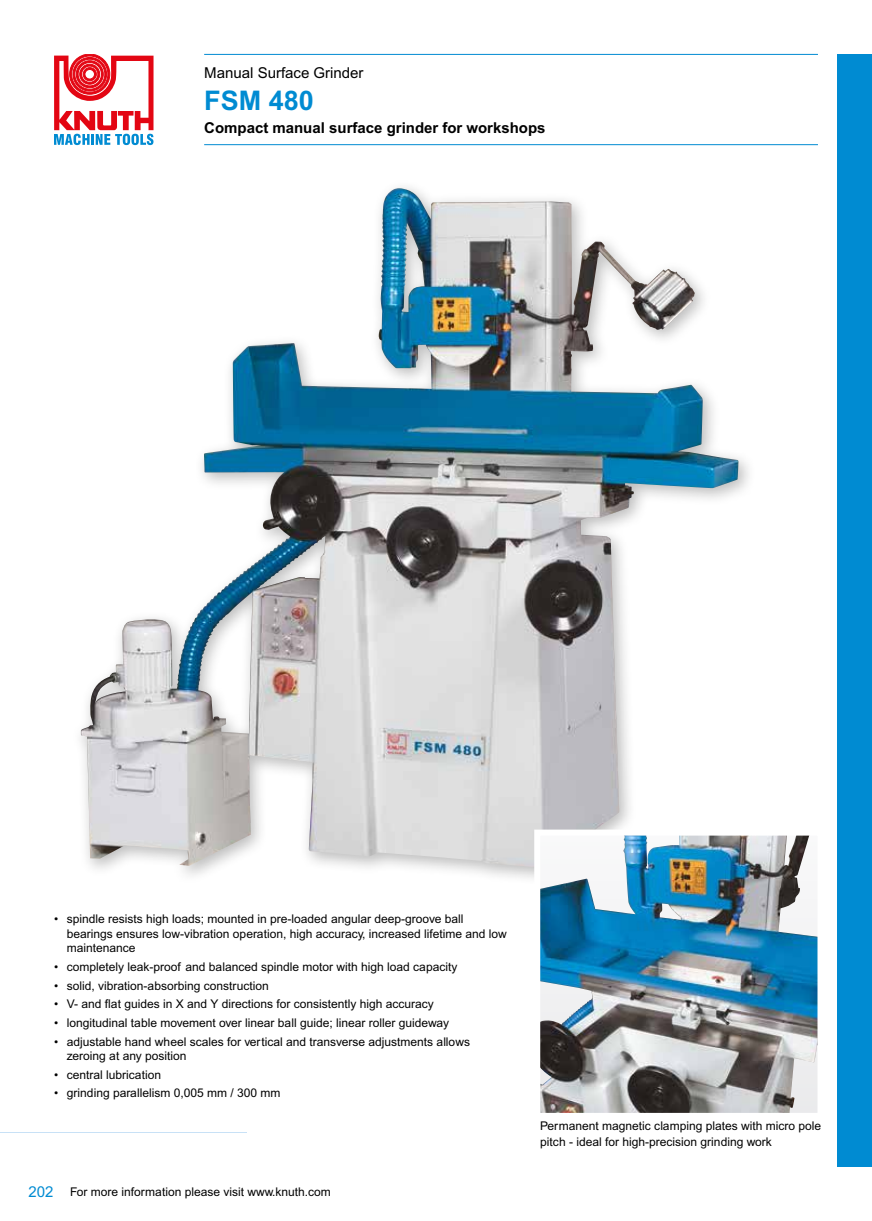
<style>
.page{position:relative;width:872px;height:1221px;background:#fff}
.page>*{position:absolute;margin:0;border:0;box-sizing:border-box;transform-origin:0 0}
.t1{font:700 27px "Arial MT Pro";color:#008bd2}
.t2{font:700 15px "Arial MT Pro";color:#000}
.t3{font:15px "Arial MT Pro";color:#000}
.t4{font:15px "Arial MT Pro";color:#008bd2}
.t5{font:12px/14.4px "Arial MT Pro";color:#000}
</style>
<div class="page">
<div style="left:71px;top:179px;width:685px;height:707px;background:#000;opacity:.26"></div>
<img style="left:204px;top:190px;width:227px;height:378px">
<div style="left:838px;top:54px;width:34px;height:1112px;background:#008bd2"></div>
<svg style="left:54px;top:54px;width:99px;height:91px"></svg>
<img style="left:541px;top:836px;width:275px;height:275px">
<div style="left:534px;top:829px;width:289px;height:289px;border:6px solid #fff"></div>
<hr style="left:204px;top:54px;width:614px;height:1px;background:#008bd2">
<hr style="left:204px;top:144px;width:614px;height:1px;background:#008bd2">
<p class="t3" style="left:204px;top:64px;width:161px">Manual Surface Grinder</p>
<h1 class="t1" style="left:204px;top:84px;width:111px">FSM 480</h1>
<p class="t2" style="left:204px;top:119px;width:343px">Compact manual surface grinder for workshops</p>
<p class="t5" style="left:67px;top:912px;width:441px;text-indent:-13px">• spindle resists high loads; mounted in pre-loaded angular deep-groove ball bearings ensures low-vibration operation, high accuracy, increased lifetime and low maintenance</p>
<p class="t5" style="left:54px;top:960px;width:405px">• completely leak-proof and balanced spindle motor with high load capacity</p>
<p class="t5" style="left:54px;top:978px;width:216px">• solid, vibration-absorbing construction</p>
<p class="t5" style="left:54px;top:997px;width:381px">• V- and flat guides in X and Y directions for consistently high accuracy</p>
<p class="t5" style="left:54px;top:1015px;width:396px">• longitudinal table movement over linear ball guide; linear roller guideway</p>
<p class="t5" style="left:67px;top:1034px;width:405px;text-indent:-13px">• adjustable hand wheel scales for vertical and transverse adjustments allows zeroing at any position</p>
<p class="t5" style="left:54px;top:1067px;width:108px">• central lubrication</p>
<p class="t5" style="left:54px;top:1086px;width:228px">• grinding parallelism 0,005 mm / 300 mm</p>
<p class="t4" style="left:28px;top:1182px;width:27px">202</p>
<p class="t5" style="left:70px;top:1184px;width:262px">For more information please visit www.knuth.com</p>
<p class="t5" style="left:540px;top:1117px;width:282px;line-height:16.5px">Permanent magnetic clamping plates with micro pole pitch - ideal for high-precision grinding work</p>
</div>
